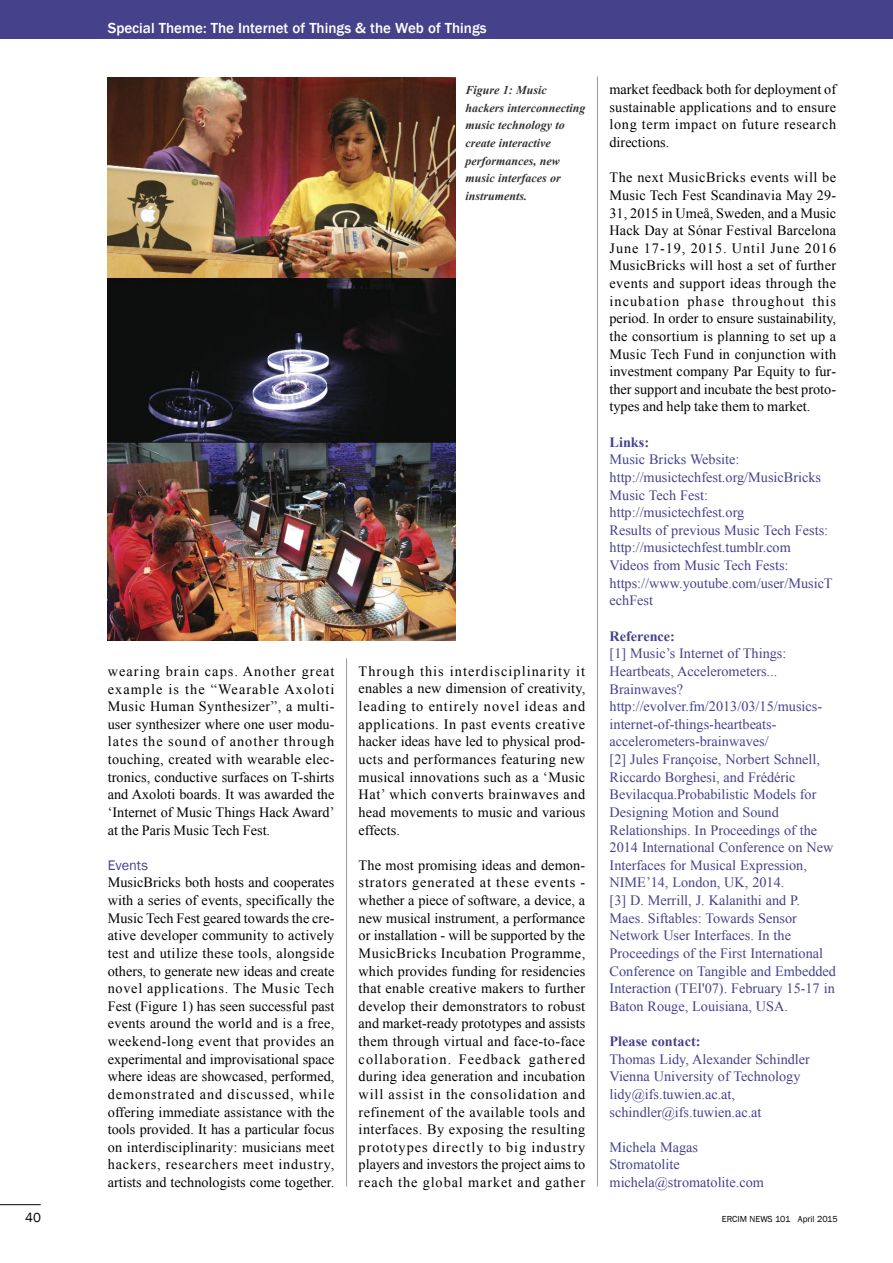
<style>
.page{position:relative;width:893px;height:1263px;background:#fff}
.page>*{position:absolute;margin:0;border:0;box-sizing:border-box;transform-origin:0 0}
.t1{font:500 15px "Franklin Gothic";color:#fff}
.t2{font:14.25px/17.5px "Times New Roman";color:#000;text-align:justify}
.t3{font:14.25px/17.5px "Times New Roman";color:#46418b}
.t4{font:700 14.25px "Times New Roman";color:#46418b}
.t5{font:14.25px "Franklin Gothic";color:#46418b}
.t6{font:13.5px "Franklin Gothic";color:#000}
.t7{font:italic 700 12px/17.7px "Times New Roman";color:#333}
.t8{font:9px "Franklin Gothic";color:#000}
</style>
<div class="page">
<hr style="left:346px;top:658px;width:1px;height:528px;background:#999">
<hr style="left:597px;top:77px;width:1px;height:1109px;background:#999">
<hr style="left:0;top:1204px;width:41px;height:1px;background:#000">
<div style="left:0;top:0;width:893px;height:38px;background:#46418b"></div>
<img style="left:108px;top:78px;width:348px;height:562px">
<p class="t1" style="left:108px;top:20px;width:380px">Special Theme: The Internet of Things &amp; the Web of Things</p>
<p class="t7" style="left:465px;top:81px;width:121px">Figure 1: Music hackers interconnecting music technology to create interactive performances, new music interfaces or instruments.</p>
<p class="t2" style="left:108px;top:662px;width:228px">wearing brain caps. Another great example is the “Wearable Axoloti Music Human Synthesizer”, a multi&shy;user synthesizer where one user modu&shy;lates the sound of another through touching, created with wearable elec&shy;tronics, conductive surfaces on T-shirts and Axoloti boards. It was awarded the ‘Internet of Music Things Hack Award’ at the Paris Music Tech Fest.</p>
<p class="t5" style="left:108px;top:857px;width:42px">Events</p>
<p class="t2" style="left:108px;top:874px;width:228px">MusicBricks both hosts and cooperates with a series of events, specifically the Music Tech Fest geared towards the cre&shy;ative developer community to actively test and utilize these tools, alongside others, to generate new ideas and create novel applications. The Music Tech Fest (Figure 1) has seen successful past events around the world and is a free, weekend-long event that provides an experimental and improvisational space where ideas are showcased, performed, demonstrated and discussed, while offering immediate assistance with the tools provided. It has a particular focus on interdisciplinarity: musicians meet hackers, researchers meet industry, artists and technologists come together.</p>
<p class="t2" style="left:359px;top:662px;width:228px">Through this interdisciplinarity it enables a new dimension of creativity, leading to entirely novel ideas and applications. In past events creative hacker ideas have led to physical prod&shy;ucts and performances featuring new musical innovations such as a ‘Music Hat’ which converts brainwaves and head movements to music and various effects.</p>
<p class="t2" style="left:359px;top:856px;width:228px">The most promising ideas and demon&shy;strators generated at these events - whether a piece of software, a device, a new musical instrument, a performance or installation - will be supported by the MusicBricks Incubation Programme, which provides funding for residencies that enable creative makers to further develop their demonstrators to robust and market-ready prototypes and assists them through virtual and face-to-face collaboration. Feedback gathered during idea generation and incubation will assist in the consolidation and refinement of the available tools and interfaces. By exposing the resulting prototypes directly to big industry players and investors the project aims to reach the global market and gather</p>
<p class="t2" style="left:609px;top:81px;width:228px">market feedback both for deployment of sustainable applications and to ensure long term impact on future research directions.</p>
<p class="t2" style="left:609px;top:169px;width:228px">The next MusicBricks events will be Music Tech Fest Scandinavia May 29- 31, 2015 in Umeå, Sweden, and a Music Hack Day at Sónar Festival Barcelona June 17-19, 2015. Until June 2016<br>MusicBricks will host a set of further events and support ideas through the incubation phase throughout this period. In order to ensure sustainability, the consortium is planning to set up a Music Tech Fund in conjunction with investment company Par Equity to fur&shy;ther support and incubate the best proto&shy;types and help take them to market.</p>
<p class="t4" style="left:610px;top:434px;width:41px">Links:</p>
<p class="t3" style="left:610px;top:451px;width:225px">Music Bricks Website: http://musictechfest.org/MusicBricks<br>Music Tech Fest: http://musictechfest.org<br>Results of previous Music Tech Fests: http://musictechfest.tumblr.com<br>Videos from Music Tech Fests: https://www.youtube.com/user/MusicT echFest</p>
<p class="t4" style="left:610px;top:628px;width:67px">Reference:</p>
<p class="t3" style="left:610px;top:645px;width:228px">[1] Music’s Internet of Things:<br>Heartbeats, Accelerometers...<br>Brainwaves? http://evolver.fm/2013/03/15/musics&shy;internet-of-things-heartbeats&shy;accelerometers-brainwaves/<br>[2] Jules Françoise, Norbert Schnell, Riccardo Borghesi, and Frédéric Bevilacqua.Probabilistic Models for Designing Motion and Sound Relationships. In Proceedings of the 2014 International Conference on New Interfaces for Musical Expression, NIME’14, London, UK, 2014.<br>[3] D. Merrill, J. Kalanithi and P.<br>Maes. Siftables: Towards Sensor Network User Interfaces. In the Proceedings of the First International Conference on Tangible and Embedded Interaction (TEI'07). February 15-17 in Baton Rouge, Louisiana, USA.</p>
<p class="t4" style="left:610px;top:1033px;width:92px">Please contact:</p>
<p class="t3" style="left:610px;top:1050px;width:202px">Thomas Lidy, Alexander Schindler<br>Vienna University of Technology lidy@ifs.tuwien.ac.at, schindler@ifs.tuwien.ac.at</p>
<p class="t3" style="left:610px;top:1138px;width:156px">Michela Magas<br>Stromatolite michela@stromatolite.com</p>
<p class="t6" style="left:25px;top:1210px;width:17px">40</p>
<p class="t8" style="left:722px;top:1214px;width:117px">ERCIM NEWS 101 April 2015</p>
</div>
